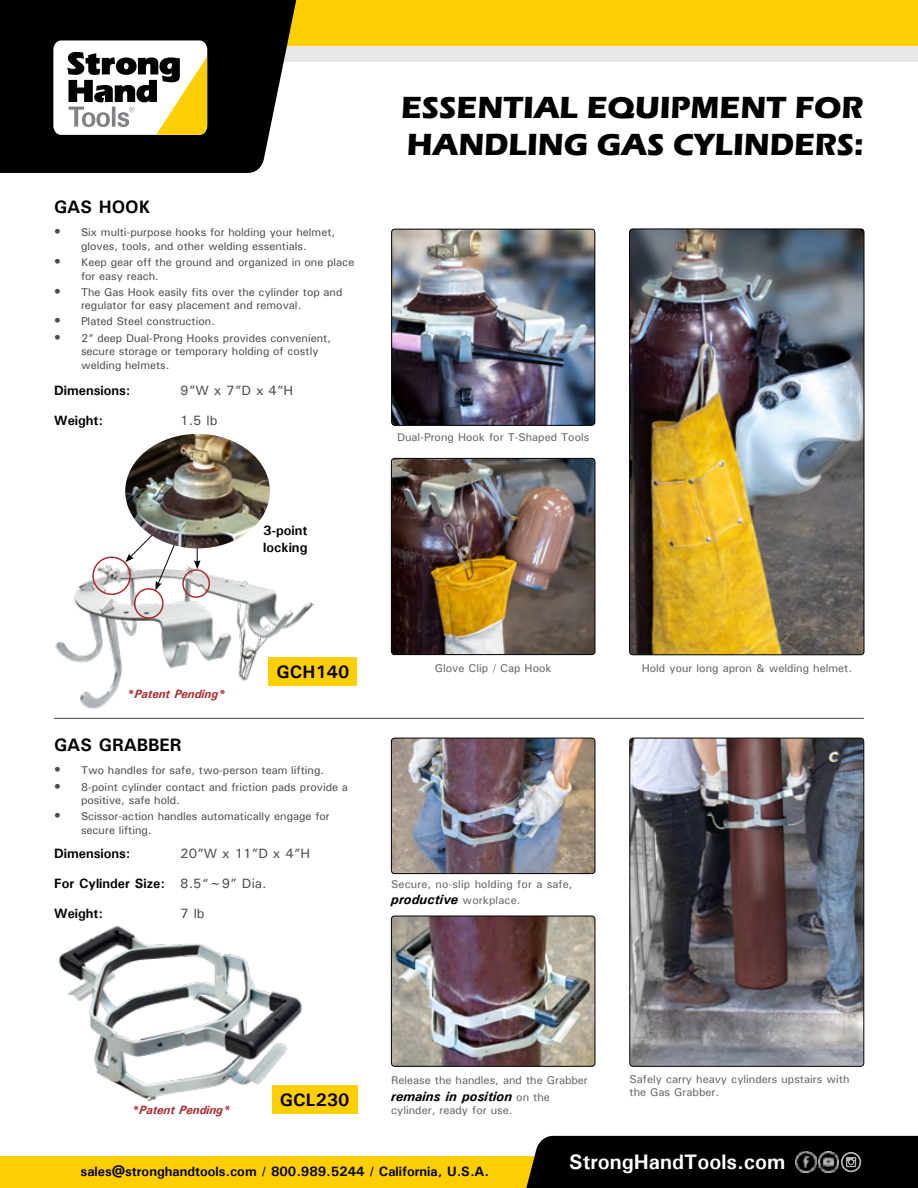
<style>
.page{position:relative;width:918px;height:1188px;background:#fff}
.page>*{position:absolute;margin:0;border:0;box-sizing:border-box;transform-origin:0 0}
.t1{font:700 31.5px/37.8px "Eras ITC";color:#000}
.t2{font:700 21px "Univers";color:#fff}
.t3{font:700 18px "Univers";color:#000}
.t4{font:700 13.5px "Univers";color:#000}
.t5{font:italic 700 13.5px "Univers";letter-spacing:.01em;color:#000101}
.t6{font:500 13.5px "Univers";color:#4d4d4f}
.t7{font:700 13.5px/16.2px "Univers";color:#000101}
.t8{font:italic 700 12px "Univers";color:#a72c31}
.t9{font:500 11.25px/13.5px "Univers";color:#4d4d4f}
.t10{font:500 11.25px/13.5px "Univers";color:#636466}
.s1{font-size:13.5px}
.s2{font-weight:500;color:#4d4d4f}
.s3{font-weight:500;font-style:normal;font-size:11.25px;color:#636466}
</style>
<div class="page">
<div style="left:0;top:16px;width:918px;height:46px;background:#e6e7e8"></div>
<div style="left:0;top:0;width:918px;height:46px;background:#ffce03"></div>
<div style="left:0;top:1156px;width:918px;height:32px;background:#ffce03"></div>
<div style="left:526px;top:1136px;width:392px;height:52px;background:#000"></div>
<img style="left:818px;top:1152px;width:21px;height:20px">
<img style="left:59px;top:926px;width:243px;height:175px">
<div style="left:272px;top:1085px;width:85px;height:29px;background:#ffce03"></div>
<img style="left:391px;top:738px;width:204px;height:136px">
<div style="left:391px;top:738px;width:204px;height:136px;border:1px solid #000;border-radius:3px"></div>
<img style="left:391px;top:916px;width:204px;height:150px">
<div style="left:391px;top:916px;width:204px;height:151px;border:1px solid #000;border-radius:3px"></div>
<img style="left:392px;top:229px;width:203px;height:196px">
<div style="left:391px;top:229px;width:204px;height:197px;border:1px solid #000;border-radius:3px"></div>
<div style="left:269px;top:657px;width:88px;height:29px;background:#ffce03"></div>
<img style="left:630px;top:229px;width:234px;height:426px">
<div style="left:629px;top:229px;width:235px;height:426px;border:1px solid #000;border-radius:3px"></div>
<img style="left:55px;top:561px;width:258px;height:148px">
<svg style="left:125px;top:548px;width:76px;height:42px"></svg>
<img style="left:125px;top:434px;width:145px;height:114px">
<div style="left:92px;top:556px;width:39px;height:39px;border:2px solid #a72c31;border-radius:50%"></div>
<div style="left:134px;top:588px;width:30px;height:31px;border:2px solid #a72c31;border-radius:50%"></div>
<div style="left:182px;top:569px;width:28px;height:29px;border:2px solid #a72c31;border-radius:50%"></div>
<hr style="left:54px;top:718px;width:810px;height:1px;background:#414042">
<img style="left:391px;top:458px;width:204px;height:197px">
<div style="left:391px;top:458px;width:204px;height:197px;border:1px solid #000;border-radius:3px"></div>
<img style="left:630px;top:738px;width:234px;height:328px">
<div style="left:630px;top:738px;width:234px;height:329px;border:1px solid #000;border-radius:3px"></div>
<svg style="left:0;top:0;width:297px;height:173px;background:#151514"></svg>
<svg style="left:53px;top:40px;width:154px;height:95px"></svg>
<h3 class="t3" style="left:54px;top:196px;width:98px">GAS HOOK</h3>
<p class="t9" style="left:54px;top:225px;width:283px;text-align:center"><span class="s1">•</span> Six multi-purpose hooks for holding your helmet, gloves, tools, and other welding essentials.</p>
<p class="t9" style="left:81px;top:255px;width:275px;text-indent:-27px"><span class="s1">•</span> Keep gear off the ground and organized in one place for easy reach.</p>
<p class="t9" style="left:81px;top:285px;width:263px;text-indent:-27px"><span class="s1">•</span> The Gas Hook easily fits over the cylinder top and regulator for easy placement and removal.</p>
<p class="t9" style="left:54px;top:315px;width:163px"><span class="s1">•</span> Plated Steel construction.</p>
<p class="t9" style="left:81px;top:331px;width:252px;text-indent:-27px"><span class="s1">•</span> 2” deep Dual-Prong Hooks provides convenient, secure storage or temporary holding of costly welding helmets.</p>
<p class="t4" style="left:54px;top:382px;width:78px">Dimensions:</p>
<p class="t6" style="left:180px;top:382px;width:115px">9”W x 7”D x 4”H</p>
<p class="t4" style="left:54px;top:412px;width:50px">Weight:</p>
<p class="t6" style="left:180px;top:412px;width:39px">1.5 lb</p>
<p class="t7" style="left:263px;top:522px;width:46px">3-point locking</p>
<h1 class="t1" style="left:401px;top:88px;width:464px">ESSENTIAL EQUIPMENT FOR<br>HANDLING GAS CYLINDERS:</h1>
<p class="t10" style="left:397px;top:430px;width:194px">Dual-Prong Hook for T-Shaped Tools</p>
<p class="t8" style="left:127px;top:686px;width:100px">*Patent Pending*</p>
<h3 class="t3" style="left:277px;top:660px;width:74px">GCH140</h3>
<p class="t10" style="left:435px;top:661px;width:118px">Glove Clip / Cap Hook</p>
<h3 class="t3" style="left:54px;top:734px;width:129px">GAS GRABBER</h3>
<p class="t9" style="left:54px;top:764px;width:272px"><span class="s1">•</span> Two handles for safe, two-person team lifting.</p>
<p class="t9" style="left:81px;top:780px;width:268px;text-indent:-27px"><span class="s1">•</span> 8-point cylinder contact and friction pads provide a positive, safe hold.</p>
<p class="t9" style="left:81px;top:809px;width:250px;text-indent:-27px"><span class="s1">•</span> Scissor-action handles automatically engage for secure lifting.</p>
<p class="t4" style="left:54px;top:845px;width:78px">Dimensions:</p>
<p class="t6" style="left:180px;top:845px;width:131px">20”W x 11”D x 4”H</p>
<p class="t4" style="left:54px;top:875px;width:214px">For Cylinder Size: <span class="s2">8.5“~9” Dia.</span></p>
<p class="t4" style="left:54px;top:905px;width:50px">Weight:</p>
<p class="t6" style="left:180px;top:905px;width:26px">7 lb</p>
<p class="t10" style="left:391px;top:877px;width:183px">Secure, no-slip holding for a safe,</p>
<p class="t5" style="left:391px;top:891px;width:131px">productive <span class="s3">workplace.</span></p>
<p class="t10" style="left:642px;top:661px;width:212px">Hold your long apron &amp; welding helmet.</p>
<p class="t8" style="left:132px;top:1102px;width:100px">*Patent Pending*</p>
<h3 class="t3" style="left:280px;top:1088px;width:71px">GCL230</h3>
<p class="t10" style="left:391px;top:1074px;width:198px">Release the handles, and the Grabber</p>
<p class="t5" style="left:391px;top:1087px;width:160px">remains in position <span class="s3">on the</span></p>
<p class="t10" style="left:391px;top:1103px;width:123px">cylinder, ready for use.</p>
<p class="t10" style="left:630px;top:1072px;width:221px">Safely carry heavy cylinders upstairs with the Gas Grabber.</p>
<p class="t4" style="left:81px;top:1162px;width:410px">sales@stronghandtools.com / 800.989.5244 / California, U.S.A.</p>
<h2 class="t2" style="left:569px;top:1148px;width:218px">StrongHandTools.com</h2>
</div>
